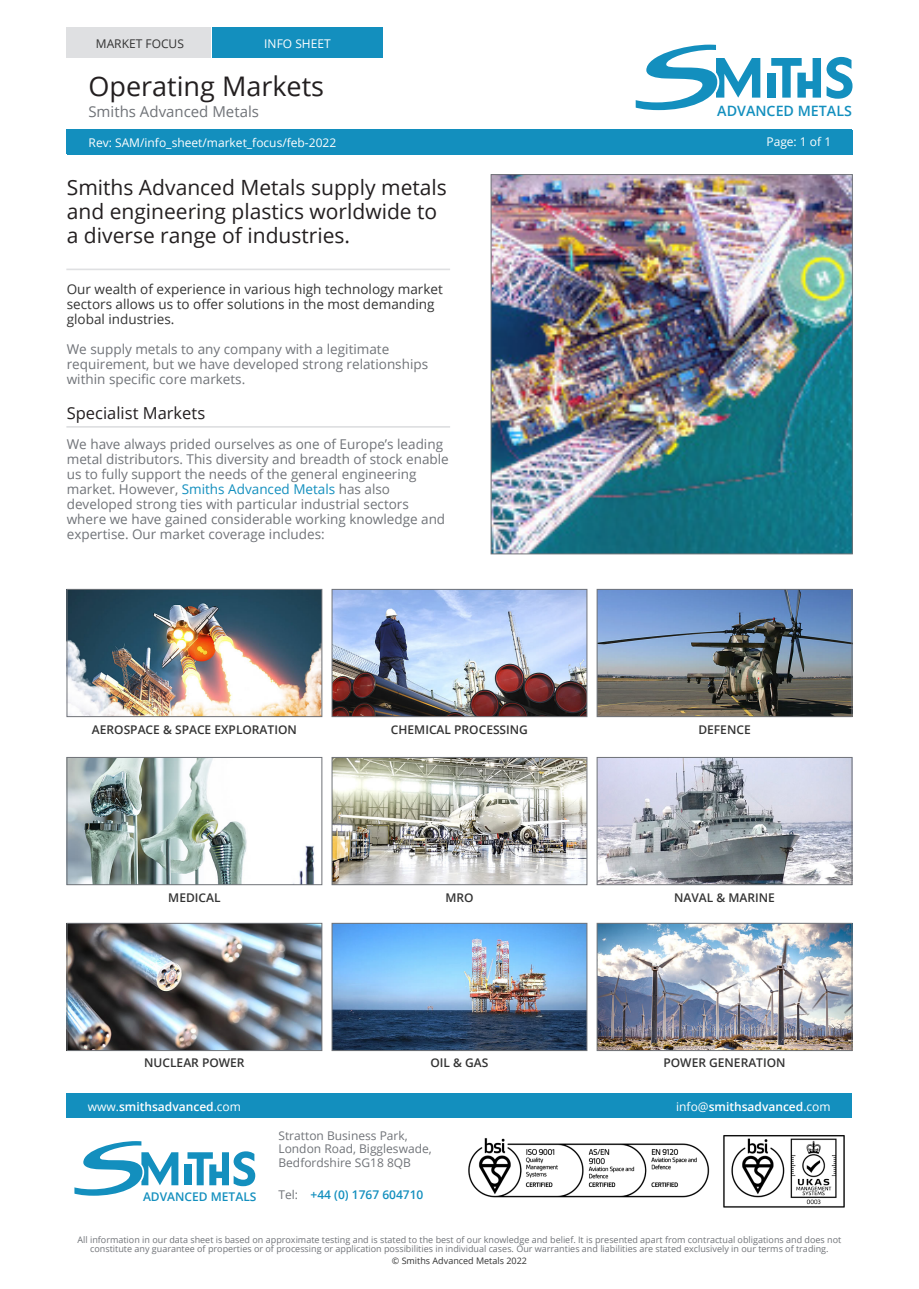
<style>
.page{position:relative;width:919px;height:1289px;background:#fff}
.page>*{position:absolute;margin:0;border:0;box-sizing:border-box;transform-origin:0 0}
.t1{font:27px "Open Sans";color:#231f20}
.t2{font:21px/24px "Open Sans";color:#231f20}
.t3{font:16.5px "Open Sans";color:#231f20}
.t4{font:15px "Open Sans";color:#707378}
.t5{font:600 14.25px "Open Sans";color:#138fbe}
.t6{font:13.5px/15px "Open Sans";color:#707378}
.t7{font:13.5px/15px "Open Sans";color:#333}
.t8{font:600 12px "Open Sans";color:#333}
.t9{font:12px "Open Sans";color:#fff}
.t10{font:12px "Open Sans";color:#707378}
.t11{font:600 12px "Open Sans";color:#fff}
.t12{font:600 12px "Open Sans";color:#138fbe}
.t13{font:12px "Open Sans";color:#333}
.t14{font:9px/9px "Open Sans";color:#707378;text-align:center}
.t15{font:9px "Open Sans";color:#333}
.s1{color:#138fbe}
.s2{font-weight:400}
.s3{font-weight:400;color:#707378}
</style>
<div class="page">
<div style="left:67px;top:28px;width:144px;height:30px;background:#dfe0e2"></div>
<div style="left:67px;top:269px;width:382px;height:1px;border:1px solid #dfe0e2"></div>
<div style="left:67px;top:129px;width:785px;height:25px;background:#138fbe"></div>
<img style="left:493px;top:176px;width:357px;height:376px">
<div style="left:491px;top:174px;width:361px;height:380px;border:1px solid #707378"></div>
<div style="left:67px;top:130px;width:785px;height:25px;background:#138fbe"></div>
<svg style="left:635px;top:45px;width:125px;height:65px"></svg>
<div style="left:767px;top:73px;width:8px;height:25px;background:#138fbe"></div>
<svg style="left:771px;top:57px;width:81px;height:42px"></svg>
<div style="left:213px;top:28px;width:170px;height:30px;background:#138fbe"></div>
<div style="left:67px;top:426px;width:382px;height:1px;border:1px solid #dfe0e2"></div>
<img style="left:69px;top:591px;width:251px;height:123px">
<div style="left:67px;top:589px;width:255px;height:127px;border:1px solid #707378"></div>
<img style="left:334px;top:591px;width:251px;height:123px">
<div style="left:332px;top:589px;width:255px;height:127px;border:1px solid #707378"></div>
<img style="left:599px;top:591px;width:251px;height:123px">
<div style="left:597px;top:589px;width:255px;height:127px;border:1px solid #707378"></div>
<img style="left:69px;top:759px;width:245px;height:123px">
<div style="left:67px;top:757px;width:255px;height:127px;border:1px solid #707378"></div>
<img style="left:334px;top:759px;width:251px;height:123px">
<div style="left:332px;top:757px;width:255px;height:127px;border:1px solid #707378"></div>
<img style="left:599px;top:759px;width:251px;height:123px">
<div style="left:597px;top:757px;width:255px;height:127px;border:1px solid #707378"></div>
<img style="left:69px;top:925px;width:251px;height:123px">
<div style="left:67px;top:923px;width:255px;height:127px;border:1px solid #707378"></div>
<img style="left:334px;top:925px;width:251px;height:123px">
<div style="left:332px;top:923px;width:255px;height:127px;border:1px solid #707378"></div>
<img style="left:599px;top:925px;width:251px;height:123px">
<div style="left:597px;top:923px;width:255px;height:127px;border:1px solid #707378"></div>
<svg style="left:74px;top:1141px;width:104px;height:54px"></svg>
<div style="left:184px;top:1164px;width:7px;height:21px;background:#138fbe"></div>
<svg style="left:187px;top:1151px;width:68px;height:35px"></svg>
<img style="left:468px;top:1135px;width:377px;height:73px">
<div style="left:67px;top:1093px;width:784px;height:25px;background:#138fbe"></div>
<p class="t13" style="left:96px;top:35px;width:90px">MARKET FOCUS</p>
<p class="t9" style="left:264px;top:35px;width:68px">INFO SHEET</p>
<p class="t1" style="left:88px;top:68px;width:237px">Operating Markets</p>
<p class="t4" style="left:88px;top:101px;width:172px">Smiths Advanced Metals</p>
<p class="t9" style="left:89px;top:135px;width:249px">Rev: SAM/info_sheet/market_focus/feb-2022</p>
<p class="t9" style="left:766px;top:134px;width:66px">Page: 1 of 1</p>
<p class="t5" style="left:717px;top:101px;width:136px">ADVANCED METALS</p>
<p class="t9" style="left:121px;top:134px;width:20px">MC</p>
<p class="t9" style="left:206px;top:134px;width:144px">heat_treatments/jun 021</p>
<p class="t9" style="left:760px;top:133px;width:48px">Pages 2</p>
<p class="t9" style="left:824px;top:133px;width:8px">2</p>
<p class="t2" style="left:67px;top:174px;width:381px">Smiths Advanced Metals supply metals and engineering plastics worldwide to a diverse range of industries.</p>
<p class="t7" style="left:67px;top:281px;width:377px">Our wealth of experience in various high technology market sectors allows us to offer solutions in the most demanding global industries.</p>
<p class="t6" style="left:67px;top:341px;width:324px">We supply metals to any company with a legitimate</p>
<p class="t6" style="left:67px;top:356px;width:363px">requirement, but we have developed strong relationships within specific core markets.</p>
<p class="t3" style="left:67px;top:401px;width:140px">Specialist Markets</p>
<p class="t6" style="left:67px;top:436px;width:383px">We have always prided ourselves as one of Europe’s leading metal distributors. This diversity and breadth of stock enable us to fully support the needs of the general engineering</p>
<p class="t6" style="left:67px;top:481px;width:325px">market. However, <span class="s1">Smiths Advanced Metals</span> has also</p>
<p class="t6" style="left:67px;top:496px;width:380px">developed strong ties with particular industrial sectors where we have gained considerable working knowledge and expertise. Our market coverage includes:</p>
<p class="t8" style="left:92px;top:721px;width:206px">AEROSPACE &amp; SPACE EXPLORATION</p>
<p class="t8" style="left:391px;top:721px;width:138px">CHEMICAL PROCESSING</p>
<p class="t8" style="left:698px;top:721px;width:54px">DEFENCE</p>
<p class="t8" style="left:168px;top:889px;width:54px">MEDICAL</p>
<p class="t8" style="left:445px;top:889px;width:30px">MRO</p>
<p class="t8" style="left:674px;top:889px;width:102px">NAVAL &amp; MARINE</p>
<p class="t8" style="left:144px;top:1054px;width:102px">NUCLEAR POWER</p>
<p class="t8" style="left:430px;top:1054px;width:59px">OIL &amp; GAS</p>
<p class="t8" style="left:663px;top:1054px;width:124px">POWER GENERATION</p>
<p class="t11" style="left:88px;top:1098px;width:155px"><span class="s2">www.</span>smithsadvanced<span class="s2">.com</span></p>
<p class="t11" style="left:676px;top:1098px;width:156px"><span class="s2">info@</span>smithsadvanced<span class="s2">.com</span></p>
<p class="t10" style="left:278px;top:1127px;width:131px">Stratton Business Park,</p>
<p class="t10" style="left:278px;top:1140px;width:155px">London Road, Biggleswade,</p>
<p class="t10" style="left:278px;top:1154px;width:134px">Bedfordshire SG18 8QB</p>
<p class="t12" style="left:143px;top:1188px;width:115px">ADVANCED METALS</p>
<p class="t12" style="left:278px;top:1186px;width:146px"><span class="s3">Tel:</span> +44 (0) 1767 604710</p>
<p class="t14" style="left:77px;top:1234px;width:765px">All information in our data sheet is based on approximate testing and is stated to the best of our knowledge and belief. It is presented apart from contractual obligations and does not constitute any guarantee of properties or of processing or application possibilities in individual cases. Our warranties and liabilities are stated exclusively in our terms of trading.</p>
<p class="t15" style="left:392px;top:1253px;width:137px">© Smiths Advanced Metals 2022</p>
</div>
